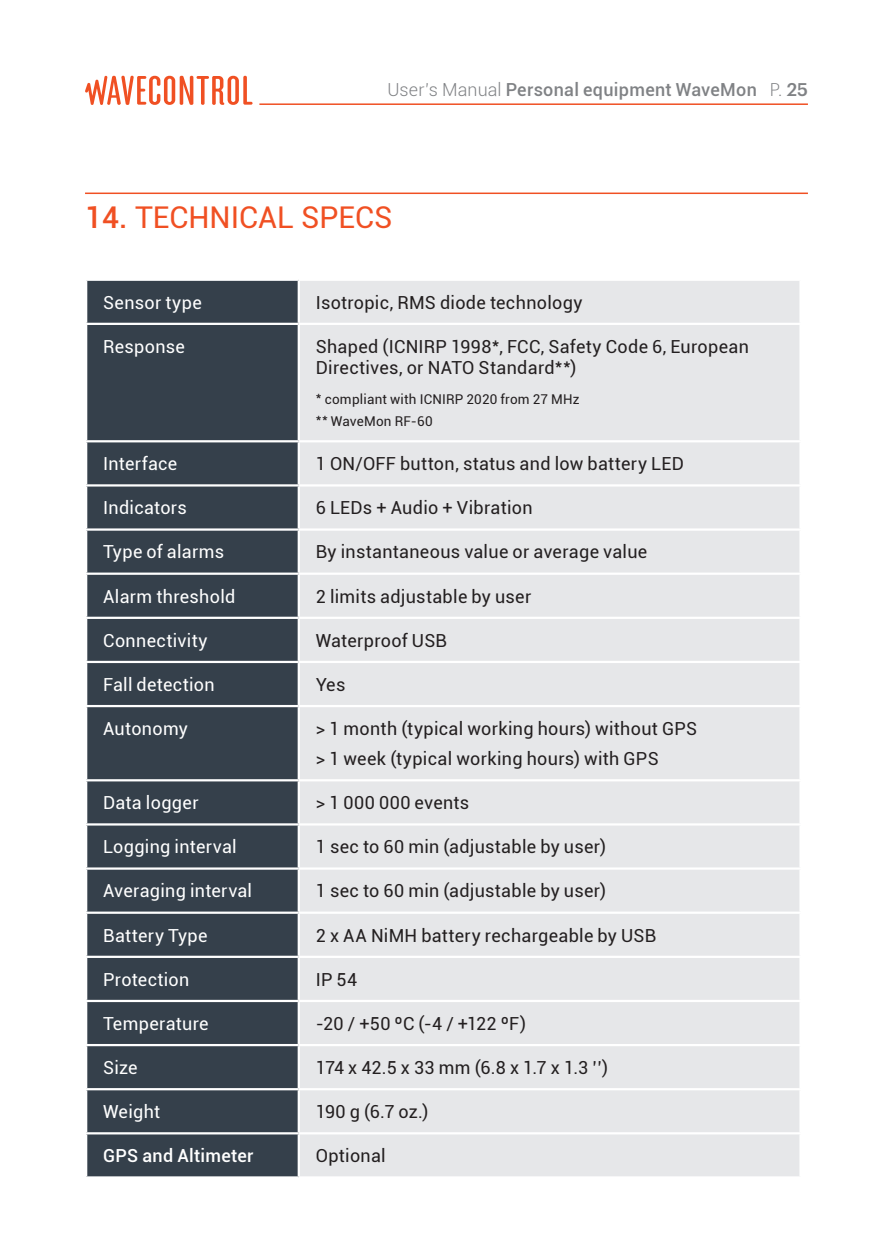
<style>
.page{position:relative;width:893px;height:1259px;background:#fff}
.page>*{position:absolute;margin:0;border:0;box-sizing:border-box;transform-origin:0 0}
.t1{font:30px "Roboto";color:#f05023}
.taula_2{font:18px/21.6px "Roboto";letter-spacing:.015em;color:#231f20}
.taula_2_bl{font:18px "Roboto";letter-spacing:.015em;color:#fff}
.t2{font:500 18px "Roboto";letter-spacing:.015em;color:#808285}
.taula_2_bl-2{font:500 18px "Roboto";letter-spacing:.015em;color:#fff}
.taula_2-2{font:13.5px "Roboto";letter-spacing:.015em;color:#231f20}
.s1{font-weight:300}
.s2{font-family:"Graphik";font-weight:300}
.s3{font-family:"Graphik"}
.s4{font-weight:500}
</style>
<div class="page">
<hr style="left:85px;top:192px;width:723px;height:2px;background:#f05023">
<div style="left:87px;top:281px;width:211px;height:895px;background:#35404b"></div>
<div style="left:300px;top:281px;width:499px;height:895px;background:#e6e7e9"></div>
<div style="left:299px;top:324px;width:501px;height:117px;background:#e6e7e9"></div>
<hr style="left:85px;top:323px;width:214px;height:2px;background:#fff">
<hr style="left:299px;top:323px;width:503px;height:2px;background:#fff">
<hr style="left:298px;top:325px;width:2px;height:115px;background:#fff">
<hr style="left:799px;top:325px;width:3px;height:115px;background:#fff">
<hr style="left:85px;top:440px;width:214px;height:2px;background:#fff">
<hr style="left:299px;top:440px;width:503px;height:2px;background:#fff">
<hr style="left:85px;top:484px;width:214px;height:2px;background:#fff">
<hr style="left:299px;top:484px;width:503px;height:2px;background:#fff">
<hr style="left:85px;top:528px;width:214px;height:3px;background:#fff">
<hr style="left:299px;top:528px;width:503px;height:3px;background:#fff">
<hr style="left:85px;top:572px;width:214px;height:3px;background:#fff">
<hr style="left:299px;top:572px;width:503px;height:3px;background:#fff">
<hr style="left:85px;top:616px;width:214px;height:3px;background:#fff">
<hr style="left:299px;top:616px;width:503px;height:3px;background:#fff">
<hr style="left:85px;top:661px;width:214px;height:2px;background:#fff">
<hr style="left:299px;top:661px;width:503px;height:2px;background:#fff">
<hr style="left:85px;top:705px;width:214px;height:2px;background:#fff">
<hr style="left:299px;top:705px;width:503px;height:2px;background:#fff">
<hr style="left:85px;top:779px;width:214px;height:2px;background:#fff">
<hr style="left:299px;top:779px;width:503px;height:2px;background:#fff">
<hr style="left:85px;top:823px;width:214px;height:2px;background:#fff">
<hr style="left:299px;top:823px;width:503px;height:2px;background:#fff">
<hr style="left:85px;top:867px;width:214px;height:2px;background:#fff">
<hr style="left:299px;top:867px;width:503px;height:2px;background:#fff">
<hr style="left:85px;top:911px;width:214px;height:3px;background:#fff">
<hr style="left:299px;top:911px;width:503px;height:3px;background:#fff">
<hr style="left:85px;top:955px;width:214px;height:3px;background:#fff">
<hr style="left:299px;top:955px;width:503px;height:3px;background:#fff">
<hr style="left:85px;top:1000px;width:214px;height:2px;background:#fff">
<hr style="left:299px;top:1000px;width:503px;height:2px;background:#fff">
<hr style="left:85px;top:1044px;width:214px;height:2px;background:#fff">
<hr style="left:299px;top:1044px;width:503px;height:2px;background:#fff">
<hr style="left:85px;top:1088px;width:214px;height:2px;background:#fff">
<hr style="left:299px;top:1088px;width:503px;height:2px;background:#fff">
<hr style="left:85px;top:1132px;width:214px;height:2px;background:#fff">
<hr style="left:299px;top:1132px;width:503px;height:2px;background:#fff">
<hr style="left:259px;top:103px;width:549px;height:2px;background:#f05023">
<svg style="left:85px;top:76px;width:168px;height:29px"></svg>
<p class="t2" style="left:387px;top:77px;width:422px"><span class="s1">User’s Manual</span> Personal equipment WaveMon <span class="s2">P.</span> <span class="s3">25</span></p>
<p class="t1" style="left:85px;top:196px;width:309px"><span class="s4">14.</span> TECHNICAL SPECS</p>
<p class="taula_2_bl" style="left:103px;top:289px;width:100px">Sensor type</p>
<p class="taula_2" style="left:316px;top:291px;width:268px">Isotropic, RMS diode technology</p>
<p class="taula_2_bl" style="left:103px;top:334px;width:83px">Response</p>
<p class="taula_2" style="left:316px;top:335px;width:435px">Shaped (ICNIRP 1998*, FCC, Safety Code 6, European<br>Directives, or NATO Standard**)</p>
<p class="taula_2-2" style="left:316px;top:390px;width:265px">* compliant with ICNIRP 2020 from 27 MHz</p>
<p class="taula_2-2" style="left:316px;top:412px;width:119px">** WaveMon RF-60</p>
<p class="taula_2_bl" style="left:103px;top:451px;width:76px">Interface</p>
<p class="taula_2" style="left:316px;top:452px;width:370px">1 ON/OFF button, status and low battery LED</p>
<p class="taula_2_bl" style="left:103px;top:495px;width:85px">Indicators</p>
<p class="taula_2" style="left:316px;top:496px;width:218px">6 LEDs + Audio + Vibration</p>
<p class="taula_2_bl" style="left:103px;top:539px;width:122px">Type of alarms</p>
<p class="taula_2" style="left:316px;top:540px;width:333px">By instantaneous value or average value</p>
<p class="taula_2_bl" style="left:103px;top:583px;width:134px">Alarm threshold</p>
<p class="taula_2" style="left:316px;top:584px;width:217px">2 limits adjustable by user</p>
<p class="taula_2_bl" style="left:103px;top:627px;width:106px">Connectivity</p>
<p class="taula_2" style="left:316px;top:629px;width:133px">Waterproof USB</p>
<p class="taula_2_bl" style="left:103px;top:672px;width:113px">Fall detection</p>
<p class="taula_2" style="left:316px;top:673px;width:31px">Yes</p>
<p class="taula_2_bl" style="left:103px;top:716px;width:86px">Autonomy</p>
<p class="taula_2" style="left:316px;top:717px;width:383px">&gt; 1 month (typical working hours) without GPS</p>
<p class="taula_2" style="left:316px;top:747px;width:344px">&gt; 1 week (typical working hours) with GPS</p>
<p class="taula_2_bl" style="left:103px;top:790px;width:97px">Data logger</p>
<p class="taula_2" style="left:316px;top:791px;width:155px">&gt; 1 000 000 events</p>
<p class="taula_2_bl" style="left:103px;top:834px;width:135px">Logging interval</p>
<p class="taula_2" style="left:316px;top:835px;width:292px">1 sec to 60 min (adjustable by user)</p>
<p class="taula_2_bl" style="left:103px;top:878px;width:151px">Averaging interval</p>
<p class="taula_2" style="left:316px;top:879px;width:292px">1 sec to 60 min (adjustable by user)</p>
<p class="taula_2_bl" style="left:103px;top:922px;width:106px">Battery Type</p>
<p class="taula_2" style="left:316px;top:923px;width:342px">2 x AA NiMH battery rechargeable by USB</p>
<p class="taula_2_bl" style="left:103px;top:966px;width:88px">Protection</p>
<p class="taula_2" style="left:316px;top:967px;width:43px">IP 54</p>
<p class="taula_2_bl" style="left:103px;top:1010px;width:107px">Temperature</p>
<p class="taula_2" style="left:316px;top:1012px;width:212px">-20 / +50 ºC (-4 / +122 ºF)</p>
<p class="taula_2_bl" style="left:103px;top:1055px;width:36px">Size</p>
<p class="taula_2" style="left:316px;top:1056px;width:294px">174 x 42.5 x 33 mm (6.8 x 1.7 x 1.3 ’’)</p>
<p class="taula_2_bl" style="left:103px;top:1099px;width:59px">Weight</p>
<p class="taula_2" style="left:316px;top:1100px;width:114px">190 g (6.7 oz.)</p>
<p class="taula_2_bl-2" style="left:103px;top:1143px;width:152px">GPS and Altimeter</p>
<p class="taula_2" style="left:316px;top:1144px;width:71px">Optional</p>
</div>
